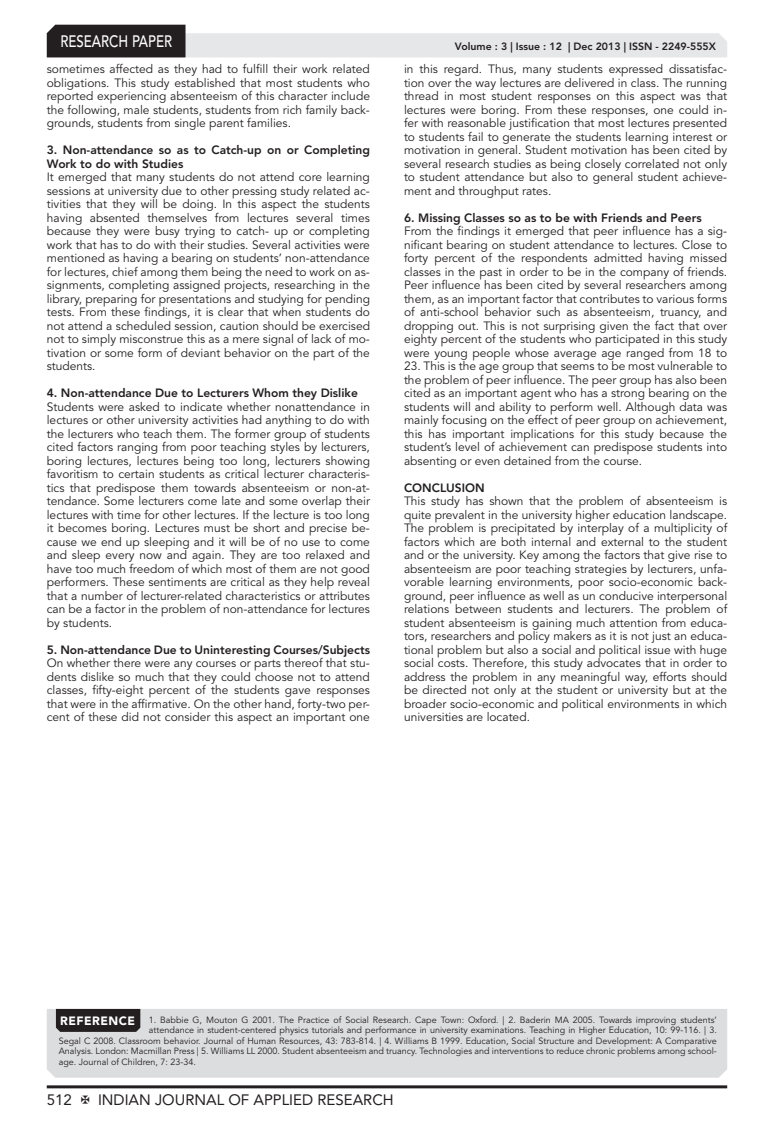
<style>
.page{position:relative;width:774px;height:1136px;background:#fff}
.page>*{position:absolute;margin:0;border:0;box-sizing:border-box;transform-origin:0 0}
.t1{font:500 16.5px "Avenir LT Std";color:#fff;scale:.8 1}
.t2{font:15px "Avenir LT Std";color:#231f20}
.Body_Text{font:12px/13.5px "Avenir LT Std";color:#231f20;text-align:justify}
.Bold{font:800 12px/13.5px "Avenir LT Std";color:#231f20}
.t3{font:900 12px "Avenir LT Std";letter-spacing:.04em;color:#fff}
.t4{font:800 10.5px "Avenir LT Std";color:#231f20}
.Reference{font:9px "Avenir LT Std";color:#231f20}
</style>
<div class="page">
<hr style="left:47px;top:1085px;width:680px;height:3px;background:#231f20">
<svg style="left:47px;top:25px;width:680px;height:32px"></svg>
<div style="left:47px;top:1009px;width:680px;height:68px;background:#dcdddf"></div>
<div style="left:56px;top:1008px;width:84px;height:23px;background:#231f20"></div>
<h1 class="t1" style="left:60px;top:32px;width:141px">RESEARCH PAPER</h1>
<p class="Body_Text" style="left:47px;top:62px;width:325px">sometimes affected as they had to fulfill their work related obligations. This study established that most students who reported experiencing absenteeism of this character include the following, male students, students from rich family back&shy;grounds, students from single parent families.</p>
<p class="Bold" style="left:47px;top:143px;width:325px">3. Non-attendance so as to Catch-up on or Completing<br>Work to do with Studies</p>
<p class="Body_Text" style="left:47px;top:170px;width:325px">It emerged that many students do not attend core learning sessions at university due to other pressing study related ac&shy;tivities that they will be doing. In this aspect the students having absented themselves from lectures several times because they were busy trying to catch- up or completing work that has to do with their studies. Several activities were mentioned as having a bearing on students’ non-attendance for lectures, chief among them being the need to work on as&shy;signments, completing assigned projects, researching in the library, preparing for presentations and studying for pending tests. From these findings, it is clear that when students do not attend a scheduled session, caution should be exercised not to simply misconstrue this as a mere signal of lack of mo&shy;tivation or some form of deviant behavior on the part of the students.</p>
<p class="Bold" style="left:47px;top:386px;width:313px">4. Non-attendance Due to Lecturers Whom they Dislike</p>
<p class="Body_Text" style="left:47px;top:400px;width:325px">Students were asked to indicate whether nonattendance in lectures or other university activities had anything to do with the lecturers who teach them. The former group of students cited factors ranging from poor teaching styles by lecturers, boring lectures, lectures being too long, lecturers showing favoritism to certain students as critical lecturer characteris&shy;tics that predispose them towards absenteeism or non-at&shy;tendance. Some lecturers come late and some overlap their lectures with time for other lectures. If the lecture is too long it becomes boring. Lectures must be short and precise be&shy;cause we end up sleeping and it will be of no use to come and sleep every now and again. They are too relaxed and have too much freedom of which most of them are not good performers. These sentiments are critical as they help reveal that a number of lecturer-related characteristics or attributes can be a factor in the problem of non-attendance for lectures by students.</p>
<p class="Bold" style="left:47px;top:643px;width:325px">5. Non-attendance Due to Uninteresting Courses/Subjects</p>
<p class="Body_Text" style="left:47px;top:656px;width:325px">On whether there were any courses or parts thereof that stu&shy;dents dislike so much that they could choose not to attend classes, fifty-eight percent of the students gave responses that were in the affirmative. On the other hand, forty-two per&shy;cent of these did not consider this aspect an important one</p>
<p class="t4" style="left:455px;top:41px;width:262px">Volume : 3 | Issue : 12 | Dec 2013 | ISSN - 2249-555X</p>
<p class="Body_Text" style="left:404px;top:62px;width:325px">in this regard. Thus, many students expressed dissatisfac&shy;tion over the way lectures are delivered in class. The running thread in most student responses on this aspect was that lectures were boring. From these responses, one could in&shy;fer with reasonable justification that most lectures presented to students fail to generate the students learning interest or motivation in general. Student motivation has been cited by several research studies as being closely correlated not only to student attendance but also to general student achieve&shy;ment and throughput rates.</p>
<p class="Bold" style="left:404px;top:211px;width:299px">6. Missing Classes so as to be with Friends and Peers</p>
<p class="Body_Text" style="left:404px;top:224px;width:325px">From the findings it emerged that peer influence has a sig&shy;nificant bearing on student attendance to lectures. Close to forty percent of the respondents admitted having missed classes in the past in order to be in the company of friends.<br>Peer influence has been cited by several researchers among them, as an important factor that contributes to various forms of anti-school behavior such as absenteeism, truancy, and dropping out. This is not surprising given the fact that over eighty percent of the students who participated in this study were young people whose average age ranged from 18 to</p>
<p class="Body_Text" style="left:404px;top:359px;width:325px">23. This is the age group that seems to be most vulnerable to the problem of peer influence. The peer group has also been cited as an important agent who has a strong bearing on the students will and ability to perform well. Although data was mainly focusing on the effect of peer group on achievement, this has important implications for this study because the student’s level of achievement can predispose students into absenting or even detained from the course.</p>
<p class="Bold" style="left:404px;top:481px;width:82px">CONCLUSION</p>
<p class="Body_Text" style="left:404px;top:494px;width:325px">This study has shown that the problem of absenteeism is quite prevalent in the university higher education landscape.<br>The problem is precipitated by interplay of a multiplicity of factors which are both internal and external to the student and or the university. Key among the factors that give rise to absenteeism are poor teaching strategies by lecturers, unfa&shy;vorable learning environments, poor socio-economic back&shy;ground, peer influence as well as un conducive interpersonal relations between students and lecturers. The problem of student absenteeism is gaining much attention from educa&shy;tors, researchers and policy makers as it is not just an educa&shy;tional problem but also a social and political issue with huge social costs. Therefore, this study advocates that in order to address the problem in any meaningful way, efforts should be directed not only at the student or university but at the broader socio-economic and political environments in which universities are located.</p>
<p class="t3" style="left:60px;top:1013px;width:76px">REFERENCE</p>
<p class="Reference" style="left:149px;top:1014px;width:569px">1. Babbie G, Mouton G 2001. The Practice of Social Research. Cape Town: Oxford. | 2. Baderin MA 2005. Towards improving students’</p>
<p class="Reference" style="left:149px;top:1025px;width:569px">attendance in student-centered physics tutorials and performance in university examinations. Teaching in Higher Education, 10: 99-116. | 3.</p>
<p class="Reference" style="left:59px;top:1035px;width:660px">Segal C 2008. Classroom behavior. Journal of Human Resources, 43: 783-814. | 4. Williams B 1999. Education, Social Structure and Development: A Comparative</p>
<p class="Reference" style="left:59px;top:1046px;width:660px">Analysis. London: Macmillan Press | 5. Williams LL 2000. Student absenteeism and truancy. Technologies and interventions to reduce chronic problems among school-</p>
<p class="Reference" style="left:59px;top:1056px;width:139px">age. Journal of Children, 7: 23-34.</p>
<p class="t2" style="left:47px;top:1090px;width:27px">512</p>
<p class="t2" style="left:98px;top:1090px;width:297px">INDIAN JOURNAL OF APPLIED RESEARCH</p>
</div>
